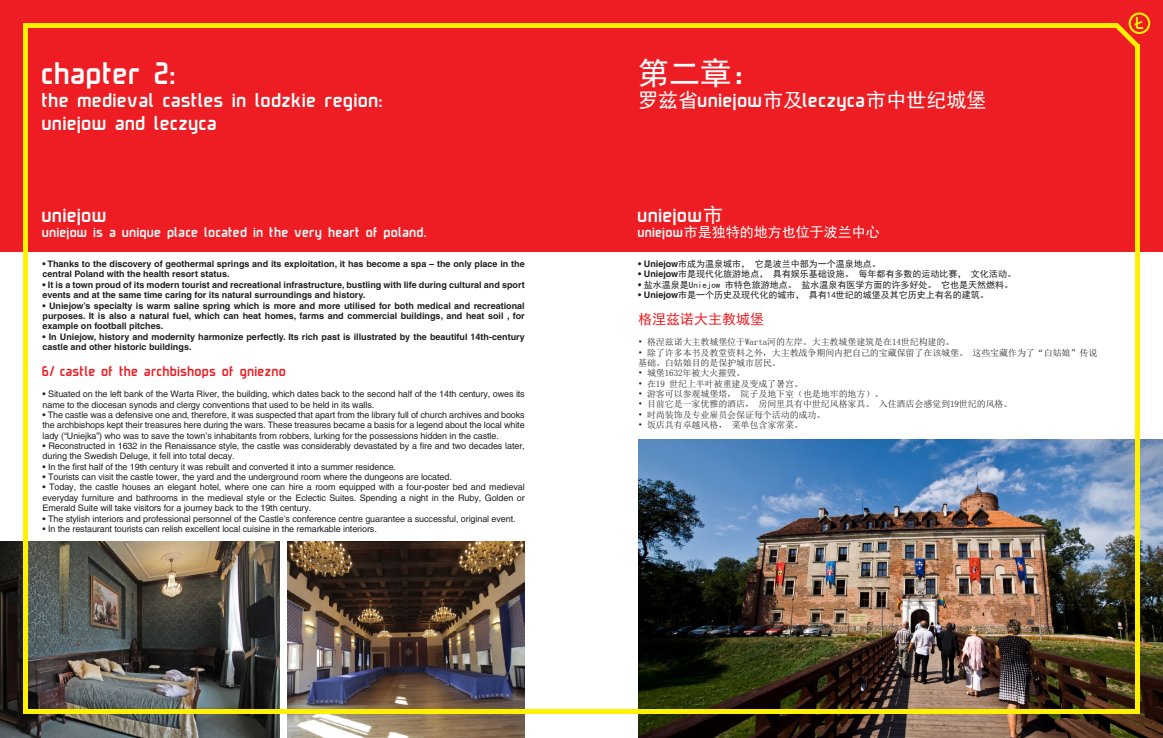
<style>
.page{position:relative;width:1163px;height:738px;background:#fff}
.page>*{position:absolute;margin:0;border:0;box-sizing:border-box;transform-origin:0 0}
.t1{font:31px "lodzer";color:#fff}
.t2{font:31px "Sim Hei";color:#fff}
.t3{font:20px/23px "lodzer";color:#fff}
.t4{font:14px "lodzer";color:#fff}
.t5{font:14px "lodzer";color:#ee1d23}
.t6{font:14px "Sim Hei";color:#fff}
.t7{font:14px "Sim Hei";color:#ee1d23}
.t8{font:9px/10.3px "Helvetica CE";letter-spacing:-.01em;color:#231f20}
.t9{font:700 9px/10.4px "Helvetica CE";color:#231f20}
.t10{font:9px/10.4px "Sim Sun";letter-spacing:-.01em;color:#231f20}
.t11{font:9px "Sim Hei";color:#231f20}
.s1{font-family:"Sim Hei"}
.s2{font-family:"lodzer"}
.s3{font-family:"Helvetica CE";font-weight:700}
</style>
<div class="page">
<img style="left:287px;top:541px;width:237px;height:196px">
<img style="left:0;top:541px;width:280px;height:196px">
<div style="left:0;top:0;width:1162px;height:251px;background:#ee1d23"></div>
<img style="left:638px;top:439px;width:524px;height:298px">
<hr style="left:24px;top:28px;width:4px;height:685px;background:#fff101">
<div style="left:1134px;top:45px;width:5px;height:668px;background:#fff101"></div>
<hr style="left:24px;top:24px;width:1094px;height:4px;background:#fff101">
<div style="left:28px;top:708px;width:1106px;height:5px;background:#fff101"></div>
<svg style="left:1114px;top:12px;width:35px;height:36px"></svg>
<h1 class="t1" style="left:43px;top:58px;width:136px">Chapter 2:</h1>
<h2 class="t3" style="left:43px;top:89px;width:343px">The medieval castles in Lodzkie Region:<br>Uniejow and Leczyca</h2>
<h2 class="t3" style="left:43px;top:204px;width:66px">Uniejow</h2>
<h3 class="t4" style="left:43px;top:225px;width:386px">Uniejow is a unique place located in the very heart of Poland.</h3>
<p class="t9" style="left:43px;top:258px;width:483px">• Thanks to the discovery of geothermal springs and its exploitation, it has become a spa – the only place in the central Poland with the health resort status.</p>
<p class="t9" style="left:43px;top:279px;width:483px">• It is a town proud of its modern tourist and recreational infrastructure, bustling with life during cultural and sport events and at the same time caring for its natural surroundings and history.</p>
<p class="t9" style="left:43px;top:300px;width:483px;text-align:justify">• Uniejow’s specialty is warm saline spring which is more and more utilised for both medical and recreational purposes. It is also a natural fuel, which can heat homes, farms and commercial buildings, and heat soil , for example on football pitches.</p>
<p class="t9" style="left:43px;top:331px;width:483px">• In Uniejow, history and modernity harmonize perfectly. Its rich past is illustrated by the beautiful 14th-century castle and other historic buildings.</p>
<h3 class="t5" style="left:43px;top:364px;width:246px">6/ Castle of the Archbishops of Gniezno</h3>
<p class="t8" style="left:43px;top:388px;width:483px">• Situated on the left bank of the Warta River, the building, which dates back to the second half of the 14th century, owes its name to the diocesan synods and clergy conventions that used to be held in its walls.</p>
<p class="t8" style="left:43px;top:409px;width:483px;text-align:justify">• The castle was a defensive one and, therefore, it was suspected that apart from the library full of church archives and books the archbishops kept their treasures here during the wars. These treasures became a basis for a legend about the local white lady (“Uniejka”) who was to save the town’s inhabitants from robbers, lurking for the possessions hidden in the castle.</p>
<p class="t8" style="left:43px;top:440px;width:483px">• Reconstructed in 1632 in the Renaissance style, the castle was considerably devastated by a fire and two decades later, during the Swedish Deluge, it fell into total decay.</p>
<p class="t8" style="left:43px;top:461px;width:355px">• In the first half of the 19th century it was rebuilt and converted it into a summer residence.</p>
<p class="t8" style="left:43px;top:471px;width:411px">• Tourists can visit the castle tower, the yard and the underground room where the dungeons are located.</p>
<p class="t8" style="left:43px;top:482px;width:483px;text-align:justify">• Today, the castle houses an elegant hotel, where one can hire a room equipped with a four-poster bed and medieval everyday furniture and bathrooms in the medieval style or the Eclectic Suites. Spending a night in the Ruby, Golden or Emerald Suite will take visitors for a journey back to the 19th century.</p>
<p class="t8" style="left:43px;top:513px;width:474px">• The stylish interiors and professional personnel of the Castle’s conference centre guarantee a successful, original event.</p>
<p class="t8" style="left:43px;top:523px;width:336px">• In the restaurant tourists can relish excellent local cuisine in the remarkable interiors.</p>
<h1 class="t2" style="left:638px;top:57px;width:125px">第二章：</h1>
<h2 class="t3" style="left:638px;top:89px;width:349px"><span class="s1">罗兹省</span>Uniejow<span class="s1">市及</span>Leczyca<span class="s1">市中世纪城堡</span></h2>
<h2 class="t3" style="left:638px;top:204px;width:86px">Uniejow<span class="s1">市</span></h2>
<h3 class="t6" style="left:638px;top:225px;width:243px"><span class="s2">Uniejow</span>市是独特的地方也位于波兰中心</h3>
<p class="t11" style="left:638px;top:259px;width:244px"><span class="s3">• Uniejow</span>市成为温泉城市， 它是波兰中部为一个温泉地点。</p>
<p class="t11" style="left:638px;top:269px;width:379px"><span class="s3">• Uniejow</span>市是现代化旅游地点， 具有娱乐基础设施。 每年都有多数的运动比赛， 文化活动。</p>
<p class="t11" style="left:638px;top:280px;width:376px"><span class="s3">•</span> 盐水温泉是Uniejow 市特色旅游地点。 盐水温泉有医学方面的许多好处。 它也是天然燃料。</p>
<p class="t11" style="left:638px;top:290px;width:352px"><span class="s3">• Uniejow</span>市是一个历史及现代化的城市， 具有14世纪的城堡及其它历史上有名的建筑。</p>
<h3 class="t7" style="left:638px;top:312px;width:127px">格涅兹诺大主教城堡</h3>
<p class="t10" style="left:638px;top:336px;width:317px">• 格涅兹诺大主教城堡位于Warta河的左岸。大主教城堡建筑是在14世纪构建的。</p>
<p class="t10" style="left:638px;top:347px;width:460px">• 除了许多本书及教堂资料之外，大主教战争期间内把自己的宝藏保留了在该城堡。 这些宝藏作为了“白姑娘”传说基础。白姑娘目的是保护城市居民。</p>
<p class="t10" style="left:638px;top:367px;width:108px">• 城堡1632年被大火摧毁。</p>
<p class="t10" style="left:638px;top:378px;width:166px">• 在19 世纪上半叶被重建及变成了暑宫。</p>
<p class="t10" style="left:638px;top:388px;width:246px">• 游客可以参观城堡塔， 院子及地下室（也是地牢的地方）。</p>
<p class="t10" style="left:638px;top:398px;width:376px">• 目前它是一家优雅的酒店， 房间里具有中世纪风格家具。 入住酒店会感觉到19世纪的风格。</p>
<p class="t10" style="left:638px;top:409px;width:189px">• 时尚装饰及专业雇员会保证每个活动的成功。</p>
<p class="t10" style="left:638px;top:419px;width:166px">• 饭店具有卓越风格， 菜单包含家常菜。</p>
</div>
